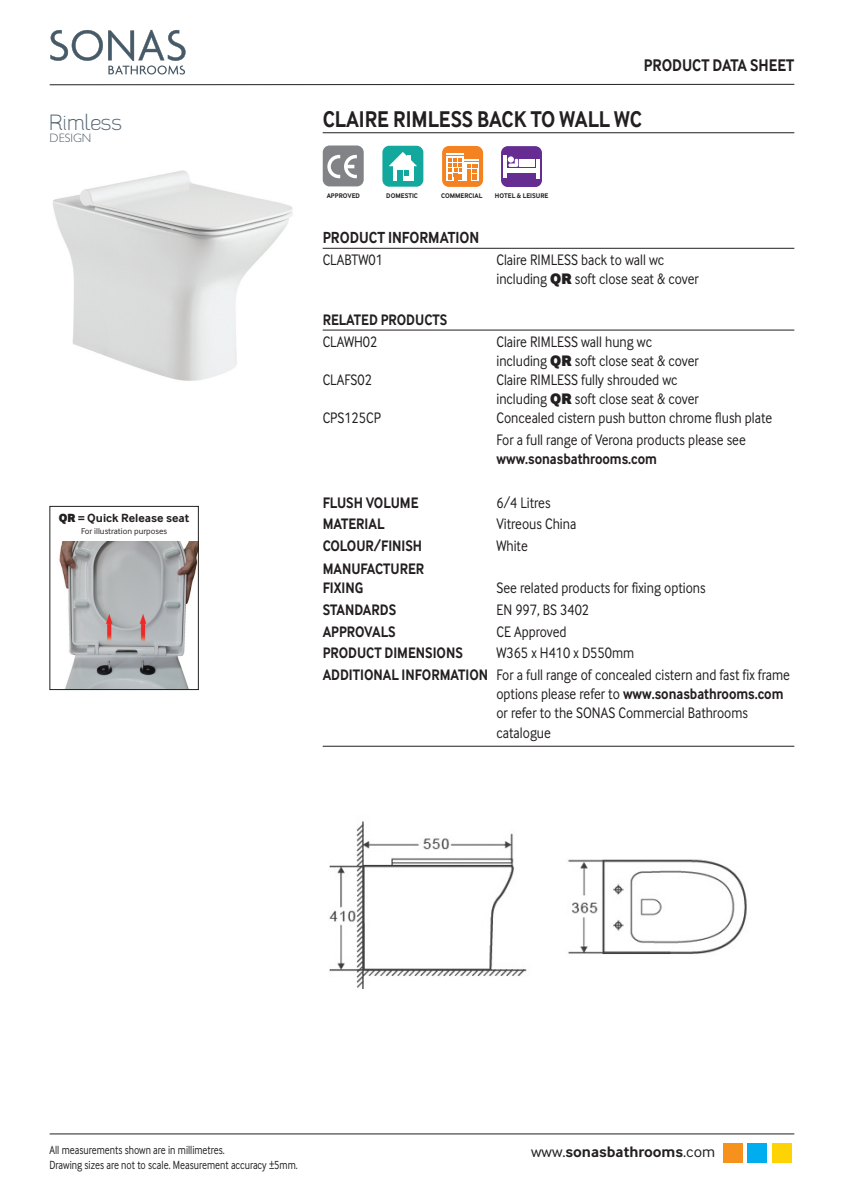
<style>
.page{position:relative;width:844px;height:1191px;background:#fff}
.page>*{position:absolute;margin:0;border:0;box-sizing:border-box;transform-origin:0 0}
.t1{font:700 23.62px "Inter Face Da Ma";color:#231f20;scale:.85 1}
.t2{font:21px "Santor";color:#52626f}
.t3{font:700 17.5px "Inter Face Da Ma";color:#231f20;scale:.85 1}
.t4{font:700 16.62px "Inter Face Da Ma";color:#231f20;scale:.85 1}
.t5{font:15.75px/19.2px "Inter Face Da Ma";color:#231f20;scale:.85 1}
.t6{font:700 15.75px/19.2px "Inter Face Da Ma";color:#231f20;scale:.85 1}
.t7{font:700 15.75px "Inter Face Da Ma";color:#231f20}
.t8{font:12.25px/14.7px "Inter Face Da Ma";color:#231f20;scale:.8 1}
.t9{font:700 12.25px "Inter Face Da Ma";color:#231f20}
.t10{font:300 12.25px "Gill Sans";color:#52626f}
.t11{font:8.75px "Inter Face Da Ma";color:#231f20}
.t12{font:700 7px "Inter Face Da Ma";color:#231f20;scale:.95 1}
.s1{font-family:"Inter Face Da Ma Th"}
.s2{font-family:"Inter Face Da Ma Th";font-weight:700}
.s3{font-weight:700}
.s4{font-weight:400}
</style>
<div class="page">
<hr style="left:50px;top:1133px;width:744px;height:1px;background:#231f20">
<hr style="left:50px;top:84px;width:744px;height:1px;background:#231f20">
<svg style="left:50px;top:30px;width:135px;height:45px"></svg>
<div style="left:772px;top:1143px;width:19px;height:20px;background:#fed304"></div>
<div style="left:747px;top:1143px;width:20px;height:20px;background:#00aeef"></div>
<div style="left:722px;top:1143px;width:20px;height:20px;background:#f6911e"></div>
<hr style="left:322px;top:132px;width:472px;height:1px;background:#231f20">
<hr style="left:322px;top:248px;width:472px;height:1px;background:#231f20">
<hr style="left:322px;top:330px;width:472px;height:1px;background:#231f20">
<hr style="left:322px;top:746px;width:472px;height:1px;background:#231f20">
<div style="left:322px;top:145px;width:41px;height:41px;background:#818386;border-radius:7px"></div>
<svg style="left:327px;top:155px;width:30px;height:23px"></svg>
<div style="left:382px;top:146px;width:41px;height:41px;background:#12a89e;border-radius:7px"></div>
<svg style="left:393px;top:175px;width:20px;height:5px"></svg>
<div style="left:397px;top:170px;width:5px;height:10px;background:#12a89e"></div>
<svg style="left:388px;top:152px;width:29px;height:23px"></svg>
<div style="left:442px;top:146px;width:41px;height:41px;background:#f58220;border-radius:7px"></div>
<svg style="left:446px;top:153px;width:32px;height:28px"></svg>
<div style="left:501px;top:146px;width:41px;height:41px;background:#652d91;border-radius:7px"></div>
<svg style="left:508px;top:163px;width:10px;height:4px"></svg>
<svg style="left:514px;top:159px;width:4px;height:7px"></svg>
<div style="left:519px;top:159px;width:15px;height:8px;background:#fff"></div>
<hr style="left:506px;top:168px;width:30px;height:4px;background:#fff">
<hr style="left:503px;top:155px;width:3px;height:22px;background:#fff">
<hr style="left:536px;top:159px;width:3px;height:19px;background:#fff">
<div style="left:507px;top:156px;width:7px;height:7px;background:#fff;border-radius:50%"></div>
<img style="left:59px;top:541px;width:137px;height:147px">
<div style="left:50px;top:506px;width:148px;height:184px;border:1px solid #231f20"></div>
<img style="left:329px;top:821px;width:418px;height:167px">
<img style="left:52px;top:170px;width:241px;height:211px">
<h2 class="t2" style="left:50px;top:114px;width:74px">Rimless</h2>
<p class="t10" style="left:50px;top:131px;width:43px">DESIGN</p>
<p class="t9" style="left:59px;top:513px;width:132px"><span class="s1">QR</span> = Quick Release seat</p>
<p class="t11" style="left:81px;top:528px;width:88px">For illustration purposes</p>
<p class="t3" style="left:643px;top:58px;width:178px">PRODUCT DATA SHEET</p>
<h1 class="t1" style="left:322px;top:109px;width:377px">CLAIRE RIMLESS BACK TO WALL WC</h1>
<p class="t12" style="left:326px;top:193px;width:37px">APPROVED</p>
<p class="t12" style="left:386px;top:193px;width:35px">DOMESTIC</p>
<p class="t12" style="left:441px;top:193px;width:45px">COMMERCIAL</p>
<p class="t12" style="left:495px;top:193px;width:58px">HOTEL &amp; LEISURE</p>
<p class="t4" style="left:322px;top:231px;width:186px">PRODUCT INFORMATION</p>
<p class="t5" style="left:322px;top:252px;width:72px">CLABTW01</p>
<p class="t5" style="left:496px;top:252px;width:239px">Claire RIMLESS back to wall wc including <span class="s2">QR</span> soft close seat &amp; cover</p>
<p class="t6" style="left:322px;top:311px;width:148px">RELATED PRODUCTS</p>
<p class="t5" style="left:322px;top:333px;width:66px">CLAWH02</p>
<p class="t5" style="left:496px;top:333px;width:239px">Claire RIMLESS wall hung wc including <span class="s2">QR</span> soft close seat &amp; cover</p>
<p class="t5" style="left:322px;top:372px;width:59px">CLAFS02</p>
<p class="t5" style="left:496px;top:372px;width:239px">Claire RIMLESS fully shrouded wc including <span class="s2">QR</span> soft close seat &amp; cover</p>
<p class="t5" style="left:322px;top:410px;width:70px">CPS125CP</p>
<p class="t5" style="left:496px;top:409px;width:326px;line-height:21.7px">Concealed cistern push button chrome flush plate<br>For a full range of Verona products please see</p>
<p class="t6" style="left:496px;top:450px;width:190px">www.sonasbathrooms.com</p>
<p class="t6" style="left:322px;top:494px;width:114px">FLUSH VOLUME</p>
<p class="t5" style="left:496px;top:494px;width:65px">6/4 Litres</p>
<p class="t6" style="left:322px;top:515px;width:74px">MATERIAL</p>
<p class="t5" style="left:496px;top:516px;width:95px">Vitreous China</p>
<p class="t6" style="left:322px;top:537px;width:118px">COLOUR/FINISH</p>
<p class="t5" style="left:496px;top:537px;width:38px">White</p>
<p class="t6" style="left:322px;top:560px;width:121px">MANUFACTURER<br>FIXING</p>
<p class="t5" style="left:496px;top:580px;width:247px">See related products for fixing options</p>
<p class="t6" style="left:322px;top:601px;width:88px">STANDARDS</p>
<p class="t5" style="left:496px;top:602px;width:110px">EN 997, BS 3402</p>
<p class="t6" style="left:322px;top:623px;width:87px">APPROVALS</p>
<p class="t5" style="left:496px;top:623px;width:84px">CE Approved</p>
<p class="t6" style="left:322px;top:644px;width:166px">PRODUCT DIMENSIONS</p>
<p class="t5" style="left:322px;top:644px;width:551px;line-height:21.7px;text-indent:174px">W365 x H410 x D550mm<br><span class="s3">ADDITIONAL INFORMATION</span> For a full range of concealed cistern and fast fix frame</p>
<p class="t5" style="left:496px;top:686px;width:339px">options please refer to <span class="s3">www.sonasbathrooms.com </span>or refer to the SONAS Commercial Bathrooms catalogue</p>
<p class="t8" style="left:50px;top:1144px;width:311px">All measurements shown are in millimetres.<br>Drawing sizes are not to scale. Measurement accuracy ±5mm.</p>
<p class="t7" style="left:531px;top:1145px;width:185px"><span class="s4">www.</span>sonasbathrooms<span class="s4">.com</span></p>
</div>
